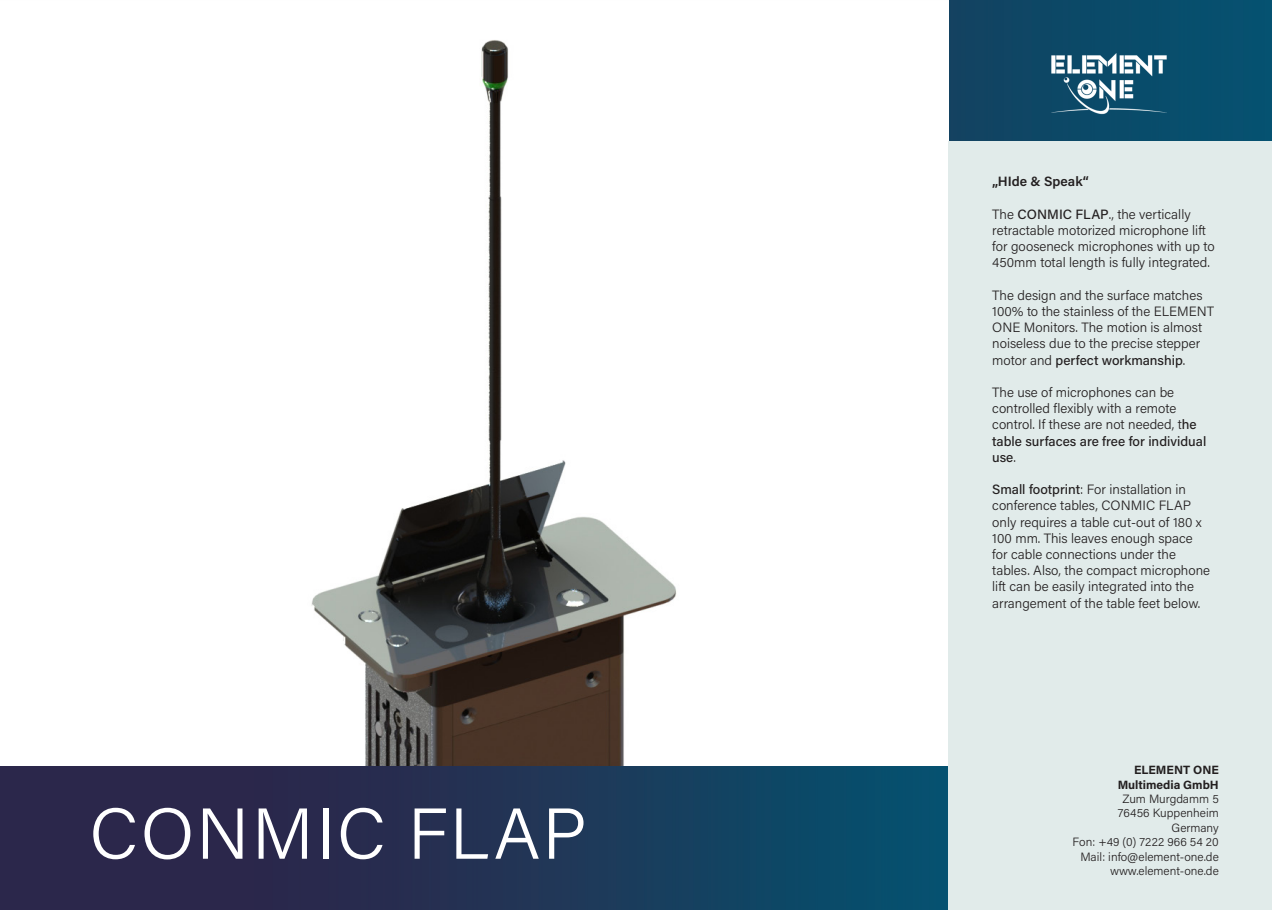
<style>
.page{position:relative;width:1272px;height:910px;background:#fff}
.page>*{position:absolute;margin:0;border:0;box-sizing:border-box;transform-origin:0 0}
.t1{font:300 72px "Acumin Pro";letter-spacing:.03em;color:#fff}
.t2{font:300 13.5px/16.2px "Acumin Pro";color:#231f20}
.t3{font:600 13.5px "Acumin Pro";color:#231f20}
.t4{font:300 12px "Acumin Pro";color:#231f20}
.t5{font:700 12px "Acumin Pro";color:#231f20}
.s1{font-weight:500}
</style>
<div class="page">
<img style="left:0;top:765px;width:948px;height:145px">
<img style="left:948px;top:0;width:323px;height:142px">
<svg style="left:311px;top:40px;width:366px;height:725px"></svg>
<div style="left:948px;top:142px;width:323px;height:768px;background:#e1ebea"></div>
<p class="t1" style="left:89px;top:784px;width:499px">CONMIC FLAP</p>
<p class="t3" style="left:992px;top:172px;width:98px">„HIde &amp; Speak“</p>
<p class="t2" style="left:992px;top:205px;width:224px">The <span class="s1">CONMIC FLAP</span>., the vertically retractable motorized microphone lift for gooseneck microphones with up to 450mm total length is fully integrated.</p>
<p class="t2" style="left:992px;top:286px;width:223px">The design and the surface matches 100% to the stainless of the ELEMENT ONE Monitors. The motion is almost noiseless due to the precise stepper motor and <span class="s1">perfect workmanship</span>.</p>
<p class="t2" style="left:992px;top:384px;width:215px">The use of microphones can be controlled flexibly with a remote control. If these are not needed, t<span class="s1">he table surfaces are free for individual use</span>.</p>
<p class="t2" style="left:992px;top:481px;width:219px"><span class="s1">Small footprint</span>: For installation in conference tables, CONMIC FLAP only requires a table cut-out of 180 x 100 mm. This leaves enough space for cable connections under the tables. Also, the compact microphone lift can be easily integrated into the arrangement of the table feet below.</p>
<p class="t5" style="left:1134px;top:762px;width:86px">ELEMENT ONE</p>
<p class="t5" style="left:1117px;top:776px;width:102px">Multimedia GmbH</p>
<p class="t4" style="left:1122px;top:791px;width:98px">Zum Murgdamm 5</p>
<p class="t4" style="left:1117px;top:805px;width:102px">76456 Kuppenheim</p>
<p class="t4" style="left:1171px;top:819px;width:49px">Germany</p>
<p class="t4" style="left:1072px;top:834px;width:148px">Fon: +49 (0) 7222 966 54 20</p>
<p class="t4" style="left:1080px;top:848px;width:140px">Mail: info@element-one.de</p>
<p class="t4" style="left:1110px;top:863px;width:110px">www.element-one.de</p>
</div>
